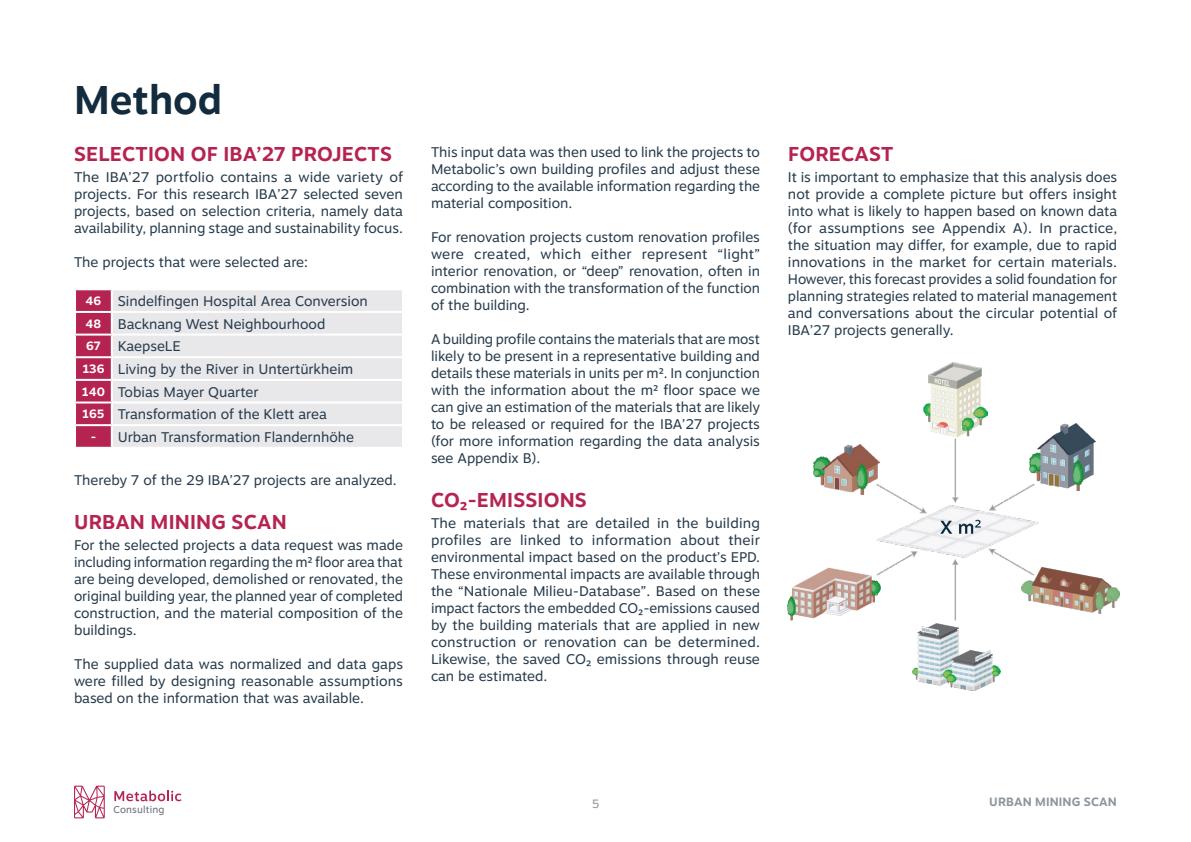
<style>
.page{position:relative;width:1191px;height:842px;background:#fff}
.page>*{position:absolute;margin:0;border:0;box-sizing:border-box;transform-origin:0 0}
.t1{font:700 40px "Motiva Sans";color:#122b3e}
.t2{font:700 20px "Motiva Sans";letter-spacing:.01em;color:#b52451}
.t3{font:14px/17px "Motiva Sans";color:#273b4c;text-align:justify}
.t4{font:700 12px "Motiva Sans";letter-spacing:.01em;color:#8c959f}
.t5{font:12px "Motiva Sans";color:#8c959f}
.t6{font:9.9px "Motiva Sans";letter-spacing:.02em;color:#666b7a}
.s1{font-weight:700;font-size:12px;color:#fff}
</style>
<div class="page">
<svg style="left:74px;top:786px;width:31px;height:32px"></svg>
<svg style="left:114px;top:790px;width:67px;height:11px"></svg>
<svg style="left:76px;top:290px;width:35px;height:157px"></svg>
<div style="left:113px;top:290px;width:289px;height:157px;background:#e8e7ea"></div>
<hr style="left:74px;top:311px;width:38px;height:2px;background:#fff">
<hr style="left:112px;top:311px;width:292px;height:2px;background:#fff">
<hr style="left:74px;top:334px;width:38px;height:2px;background:#fff">
<hr style="left:112px;top:334px;width:292px;height:2px;background:#fff">
<hr style="left:74px;top:356px;width:38px;height:2px;background:#fff">
<hr style="left:112px;top:356px;width:292px;height:2px;background:#fff">
<hr style="left:74px;top:379px;width:38px;height:2px;background:#fff">
<hr style="left:112px;top:379px;width:292px;height:2px;background:#fff">
<hr style="left:74px;top:401px;width:38px;height:2px;background:#fff">
<hr style="left:112px;top:401px;width:292px;height:2px;background:#fff">
<hr style="left:74px;top:424px;width:38px;height:2px;background:#fff">
<hr style="left:112px;top:424px;width:292px;height:2px;background:#fff">
<img style="left:787px;top:411px;width:333px;height:280px">
<img style="left:813px;top:444px;width:66px;height:50px">
<img style="left:788px;top:567px;width:92px;height:54px">
<img style="left:912px;top:624px;width:88px;height:66px">
<img style="left:1021px;top:567px;width:98px;height:47px">
<img style="left:1029px;top:423px;width:66px;height:67px">
<img style="left:923px;top:362px;width:64px;height:74px">
<h1 class="t1" style="left:74px;top:71px;width:150px">Method</h1>
<h2 class="t2" style="left:74px;top:139px;width:319px">SELECTION OF IBA’27 PROJECTS</h2>
<p class="t3" style="left:74px;top:168px;width:330px">The IBA’27 portfolio contains a wide variety of projects. For this research IBA’27 selected seven projects, based on selection criteria, namely data availability, planning stage and sustainability focus.</p>
<p class="t3" style="left:74px;top:253px;width:236px">The projects that were selected are:</p>
<p class="t3" style="left:86px;top:292px;width:284px"><span class="s1">46</span> Sindelfingen Hospital Area Conversion</p>
<p class="t3" style="left:86px;top:315px;width:241px"><span class="s1">48</span> Backnang West Neighbourhood</p>
<p class="t3" style="left:86px;top:337px;width:96px"><span class="s1">67</span> KaepseLE</p>
<p class="t3" style="left:82px;top:360px;width:272px"><span class="s1">136</span> Living by the River in Untertürkheim</p>
<p class="t3" style="left:82px;top:383px;width:178px"><span class="s1">140</span> Tobias Mayer Quarter</p>
<p class="t3" style="left:82px;top:405px;width:246px"><span class="s1">165</span> Transformation of the Klett area</p>
<p class="t3" style="left:91px;top:428px;width:265px"><span class="s1">-</span> Urban Transformation Flandernhöhe</p>
<p class="t3" style="left:74px;top:471px;width:324px">Thereby 7 of the 29 IBA’27 projects are analyzed.</p>
<h2 class="t2" style="left:74px;top:507px;width:214px">URBAN MINING SCAN</h2>
<p class="t3" style="left:74px;top:536px;width:330px">For the selected projects a data request was made including information regarding the m2 floor area that are being developed, demolished or renovated, the original building year, the planned year of completed construction, and the material composition of the buildings.</p>
<p class="t3" style="left:74px;top:655px;width:330px">The supplied data was normalized and data gaps were filled by designing reasonable assumptions based on the information that was available.</p>
<p class="t3" style="left:431px;top:143px;width:330px">This input data was then used to link the projects to Metabolic’s own building profiles and adjust these according to the available information regarding the material composition.</p>
<p class="t3" style="left:431px;top:228px;width:330px">For renovation projects custom renovation profiles were created, which either represent “light” interior renovation, or “deep” renovation, often in combination with the transformation of the function of the building.</p>
<p class="t3" style="left:431px;top:330px;width:331px">A building profile contains the materials that are most likely to be present in a representative building and details these materials in units per m2. In conjunction with the information about the m2 floor space we can give an estimation of the materials that are likely to be released or required for the IBA’27 projects (for more information regarding the data analysis see Appendix B).</p>
<h2 class="t2" style="left:431px;top:485px;width:157px">CO2-EMISSIONS</h2>
<p class="t3" style="left:431px;top:514px;width:331px">The materials that are detailed in the building profiles are linked to information about their environmental impact based on the product’s EPD.<br>These environmental impacts are available through the “Nationale Milieu-Database”. Based on these impact factors the embedded CO2-emissions caused by the building materials that are applied in new construction or renovation can be determined.<br>Likewise, the saved CO2 emissions through reuse can be estimated.</p>
<h2 class="t2" style="left:788px;top:139px;width:107px">FORECAST</h2>
<p class="t3" style="left:788px;top:168px;width:331px">It is important to emphasize that this analysis does not provide a complete picture but offers insight into what is likely to happen based on known data (for assumptions see Appendix A). In practice, the situation may differ, for example, due to rapid innovations in the market for certain materials.<br>However, this forecast provides a solid foundation for planning strategies related to material management and conversations about the circular potential of IBA’27 projects generally.</p>
<p class="t6" style="left:113px;top:802px;width:52px">Consulting</p>
<p class="t5" style="left:591px;top:795px;width:9px">5</p>
<p class="t4" style="left:989px;top:793px;width:129px">URBAN MINING SCAN</p>
</div>
